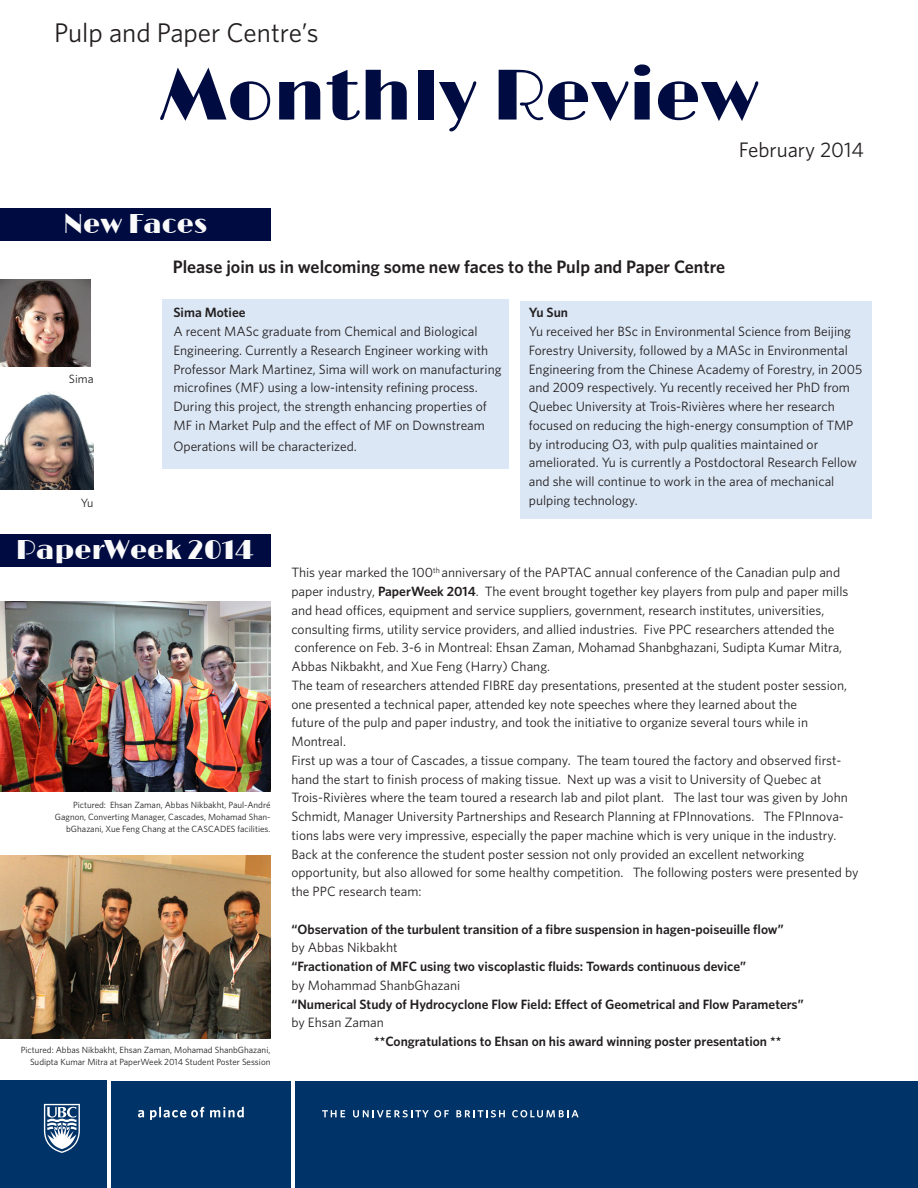
<style>
.page{position:relative;width:918px;height:1188px;background:#fff}
.page>*{position:absolute;margin:0;border:0;box-sizing:border-box;transform-origin:0 0}
.t1{font:72px "Limelight";color:#000c41}
.t2{font:27px "Limelight";color:#fafafa}
.t3{font:27px "Whitney";color:#231f20}
.t4{font:21px "Whitney";color:#231f20}
.t5{font:600 18px "Whitney";color:#231f20}
.t6{font:13.5px/18.8px "Whitney";color:#231f20}
.t7{font:600 13.5px/18.8px "Whitney";color:#231f20}
.t8{font:12px "Whitney";color:#231f20}
.t9{font:9px/12px "Whitney";color:#231f20;text-align:right}
.s1{font-weight:600}
.s2{font-weight:400}
</style>
<div class="page">
<div style="left:521px;top:301px;width:351px;height:218px;background:#dbe7f5"></div>
<div style="left:162px;top:300px;width:347px;height:169px;background:#dbe7f5"></div>
<div style="left:296px;top:1081px;width:622px;height:107px;background:#003367"></div>
<div style="left:0;top:1081px;width:107px;height:107px;background:#003367"></div>
<div style="left:111px;top:1081px;width:180px;height:107px;background:#003367"></div>
<svg style="left:322px;top:1110px;width:23px;height:7px"></svg>
<svg style="left:353px;top:1110px;width:96px;height:7px"></svg>
<svg style="left:456px;top:1110px;width:49px;height:7px"></svg>
<svg style="left:512px;top:1110px;width:67px;height:7px"></svg>
<svg style="left:44px;top:1104px;width:36px;height:49px"></svg>
<svg style="left:138px;top:1110px;width:6px;height:7px"></svg>
<svg style="left:150px;top:1107px;width:54px;height:13px"></svg>
<svg style="left:210px;top:1107px;width:34px;height:10px"></svg>
<img style="left:0;top:855px;width:270px;height:184px">
<img style="left:0;top:392px;width:94px;height:98px">
<img style="left:0;top:279px;width:91px;height:87px">
<img style="left:0;top:601px;width:270px;height:191px">
<div style="left:0;top:209px;width:270px;height:32px;background:#000c41"></div>
<div style="left:0;top:534px;width:270px;height:33px;background:#000c41"></div>
<p class="t3" style="left:54px;top:15px;width:266px">Pulp and Paper Centre’s</p>
<p class="t1" style="left:160px;top:54px;width:600px">Monthly Review</p>
<p class="t2" style="left:63px;top:209px;width:146px">New Faces</p>
<p class="t4" style="left:739px;top:135px;width:127px">February 2014</p>
<p class="t8" style="left:69px;top:371px;width:26px">Sima</p>
<p class="t8" style="left:81px;top:494px;width:14px">Yu</p>
<p class="t5" style="left:173px;top:255px;width:554px">Please join us in welcoming some new faces to the Pulp and Paper Centre</p>
<p class="t7" style="left:529px;top:303px;width:41px">Yu Sun</p>
<p class="t6" style="left:529px;top:322px;width:335px">Yu received her BSc in Environmental Science from Beijing Forestry University, followed by a MASc in Environmental Engineering from the Chinese Academy of Forestry, in 2005 and 2009 respectively. Yu recently received her PhD from Quebec University at Trois-Rivières where her research focused on reducing the high-energy consumption of TMP by introducing O3, with pulp qualities maintained or ameliorated. Yu is currently a Postdoctoral Research Fellow and she will continue to work in the area of mechanical pulping technology.</p>
<p class="t7" style="left:173px;top:303px;width:74px">Sima Motiee</p>
<p class="t6" style="left:173px;top:322px;width:330px">A recent MASc graduate from Chemical and Biological Engineering. Currently a Research Engineer working with Professor Mark Martinez, Sima will work on manufacturing microfines (MF) using a low-intensity refining process.<br>During this project, the strength enhancing properties of MF in Market Pulp and the effect of MF on Downstream</p>
<p class="t6" style="left:173px;top:437px;width:185px">Operations will be characterized.</p>
<p class="t2" style="left:16px;top:534px;width:240px">PaperWeek 2014</p>
<p class="t9" style="left:55px;top:799px;width:217px">Pictured: Ehsan Zaman, Abbas Nikbakht, Paul-André<br>Gagnon, Converting Manager, Cascades, Mohamad Shan&shy;bGhazani, Xue Feng Chang at the CASCADES facilities.</p>
<p class="t9" style="left:21px;top:1044px;width:251px">Pictured: Abbas Nikbakht, Ehsan Zaman, Mohamad ShanbGhazani,<br>Sudipta Kumar Mitra at PaperWeek 2014 Student Poster Session</p>
<p class="t6" style="left:291px;top:563px;width:550px">This year marked the 100<sup>th</sup> anniversary of the PAPTAC annual conference of the Canadian pulp and</p>
<p class="t6" style="left:291px;top:582px;width:559px">paper industry, <span class="s1">PaperWeek 2014</span>. The event brought together key players from pulp and paper mills and head offices, equipment and service suppliers, government, research institutes, universities, consulting firms, utility service providers, and allied industries. Five PPC researchers attended the conference on Feb. 3-6 in Montreal: Ehsan Zaman, Mohamad Shanbghazani, Sudipta Kumar Mitra, Abbas Nikbakht, and Xue Feng (Harry) Chang.</p>
<p class="t6" style="left:291px;top:676px;width:557px">The team of researchers attended FIBRE day presentations, presented at the student poster session, one presented a technical paper, attended key note speeches where they learned about the</p>
<p class="t6" style="left:291px;top:713px;width:518px">future of the pulp and paper industry, and took the initiative to organize several tours while in</p>
<p class="t6" style="left:291px;top:732px;width:56px">Montreal.</p>
<p class="t6" style="left:291px;top:751px;width:558px">First up was a tour of Cascades, a tissue company. The team toured the factory and observed first&shy;hand the start to finish process of making tissue. Next up was a visit to University of Quebec at Trois-Rivières where the team toured a research lab and pilot plant. The last tour was given by John Schmidt, Manager University Partnerships and Research Planning at FPInnovations. The FPInnova&shy;tions labs were very impressive, especially the paper machine which is very unique in the industry.</p>
<p class="t6" style="left:291px;top:844px;width:514px">Back at the conference the student poster session not only provided an excellent networking</p>
<p class="t6" style="left:291px;top:863px;width:569px">opportunity, but also allowed for some healthy competition. The following posters were presented by the PPC research team:</p>
<p class="t7" style="left:291px;top:919px;width:494px">“Observation of the turbulent transition of a fibre suspension in hagen-poiseuille flow” <span class="s2">by Abbas Nikbakht</span></p>
<p class="t7" style="left:291px;top:957px;width:456px">“Fractionation of MFC using two viscoplastic fluids: Towards continuous device” <span class="s2">by Mohammad ShanbGhazani</span></p>
<p class="t7" style="left:291px;top:994px;width:514px">“Numerical Study of Hydrocyclone Flow Field: Effect of Geometrical and Flow Parameters” <span class="s2">by Ehsan Zaman</span></p>
<p class="t7" style="left:374px;top:1032px;width:409px">**Congratulations to Ehsan on his award winning poster presentation **</p>
</div>
